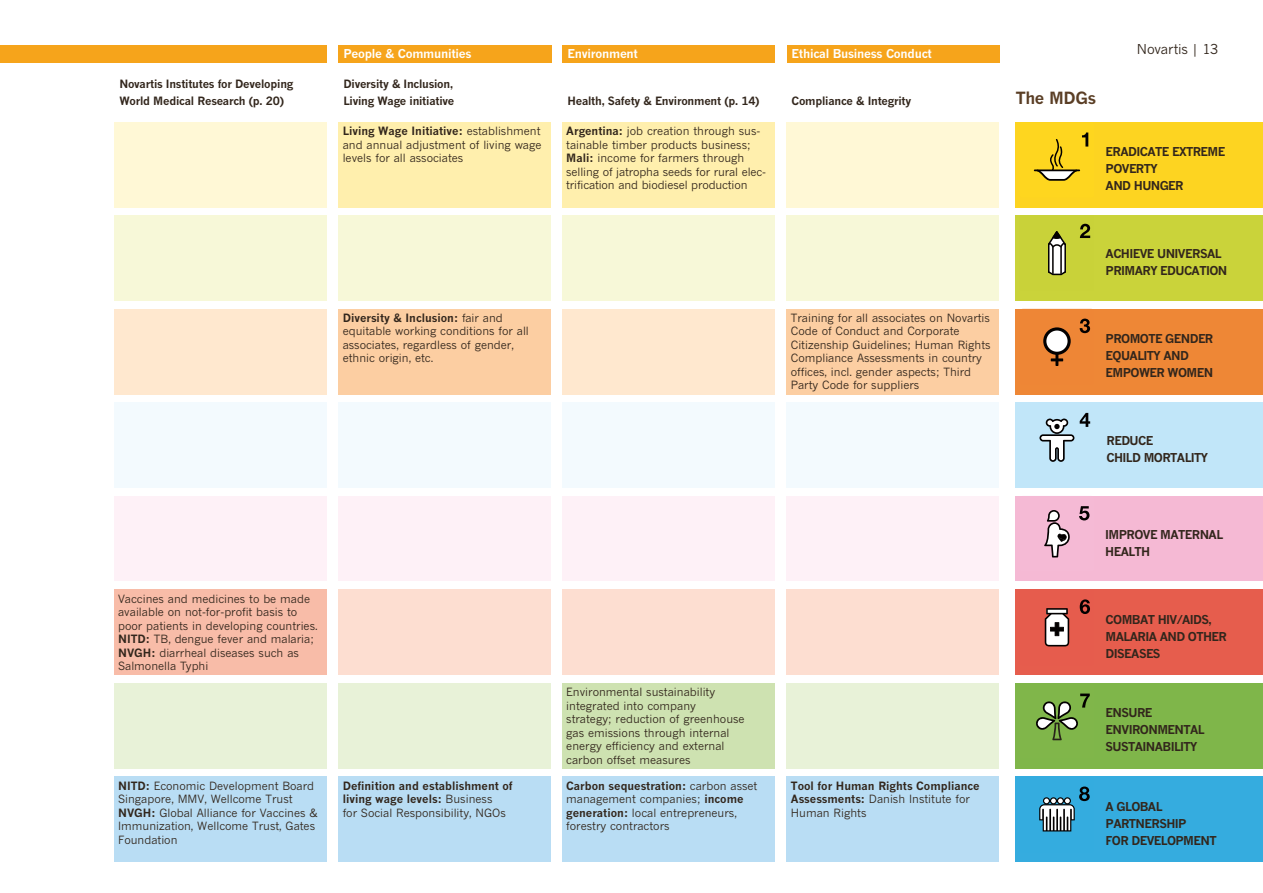
<style>
.page{position:relative;width:1263px;height:893px;background:#fff}
.page>*{position:absolute;margin:0;border:0;box-sizing:border-box;transform-origin:0 0}
.t1{font:700 16.5px "News Gothic";letter-spacing:-.02em;color:#5a3e25}
.t2{font:13.5px "News Gothic";letter-spacing:-.015em;color:#32261c}
.t3{font:700 12px/17px "News Gothic";letter-spacing:-.05em;color:#32261c}
.t4{font:700 12px "News Gothic";letter-spacing:-.02em;color:#fff}
.t5{font:11.25px/13.5px "News Gothic";color:#32261c}
.t6{font:700 11.25px/13.5px "News Gothic";color:#32261c}
.t7{font:700 11.25px/17px "News Gothic";letter-spacing:-.02em;color:#32261c}
.s1{font-weight:700}
.s2{font-weight:400}
</style>
<div class="page">
<div style="left:0;top:45px;width:327px;height:18px;background:#f6a41b"></div>
<div style="left:338px;top:45px;width:213px;height:18px;background:#f6a41b"></div>
<div style="left:562px;top:45px;width:213px;height:18px;background:#f6a41b"></div>
<div style="left:787px;top:45px;width:212px;height:18px;background:#f6a41b"></div>
<div style="left:114px;top:122px;width:212px;height:85px;background:#fff8d6"></div>
<div style="left:114px;top:215px;width:212px;height:86px;background:#f7f8d8"></div>
<div style="left:114px;top:309px;width:212px;height:85px;background:#ffe8cf"></div>
<div style="left:114px;top:402px;width:212px;height:86px;background:#f3fafe"></div>
<div style="left:114px;top:496px;width:212px;height:84px;background:#fef1f7"></div>
<div style="left:114px;top:683px;width:212px;height:85px;background:#e8f2d8"></div>
<div style="left:114px;top:777px;width:212px;height:85px;background:#b9ddf4"></div>
<div style="left:562px;top:122px;width:213px;height:85px;background:#ffefad"></div>
<div style="left:338px;top:122px;width:213px;height:85px;background:#ffefad"></div>
<div style="left:562px;top:215px;width:213px;height:86px;background:#f7f8d8"></div>
<div style="left:562px;top:402px;width:213px;height:86px;background:#f3fafe"></div>
<div style="left:338px;top:402px;width:213px;height:86px;background:#f3fafe"></div>
<div style="left:562px;top:496px;width:213px;height:84px;background:#fef1f7"></div>
<div style="left:338px;top:496px;width:213px;height:84px;background:#fef1f7"></div>
<div style="left:562px;top:589px;width:213px;height:86px;background:#fdded1"></div>
<div style="left:338px;top:589px;width:213px;height:86px;background:#fdded1"></div>
<div style="left:562px;top:777px;width:213px;height:85px;background:#b9ddf4"></div>
<div style="left:562px;top:683px;width:213px;height:86px;background:#cee2b1"></div>
<div style="left:338px;top:215px;width:213px;height:86px;background:#f7f8d8"></div>
<div style="left:114px;top:589px;width:212px;height:86px;background:#f8bca8"></div>
<div style="left:338px;top:683px;width:213px;height:85px;background:#e8f2d8"></div>
<div style="left:338px;top:777px;width:213px;height:85px;background:#b9ddf4"></div>
<div style="left:787px;top:122px;width:212px;height:85px;background:#fff8d6"></div>
<div style="left:787px;top:215px;width:212px;height:86px;background:#f7f8d8"></div>
<div style="left:787px;top:309px;width:212px;height:85px;background:#fccea2"></div>
<div style="left:562px;top:309px;width:213px;height:85px;background:#ffe8cf"></div>
<div style="left:338px;top:309px;width:213px;height:85px;background:#fccea2"></div>
<div style="left:787px;top:402px;width:212px;height:86px;background:#f3fafe"></div>
<div style="left:787px;top:496px;width:212px;height:84px;background:#fef1f7"></div>
<div style="left:787px;top:589px;width:212px;height:86px;background:#fdded1"></div>
<div style="left:787px;top:683px;width:212px;height:85px;background:#e8f2d8"></div>
<div style="left:787px;top:777px;width:212px;height:85px;background:#b9ddf4"></div>
<div style="left:1016px;top:122px;width:247px;height:85px;background:#fdd421"></div>
<div style="left:1016px;top:215px;width:247px;height:86px;background:#cad33a"></div>
<div style="left:1016px;top:309px;width:247px;height:85px;background:#ee8736"></div>
<div style="left:1016px;top:402px;width:247px;height:86px;background:#c1e6f9"></div>
<div style="left:1016px;top:496px;width:247px;height:84px;background:#f5b9d4"></div>
<div style="left:1016px;top:589px;width:247px;height:86px;background:#e65d4d"></div>
<div style="left:1016px;top:683px;width:247px;height:85px;background:#7fb64a"></div>
<div style="left:1016px;top:777px;width:247px;height:85px;background:#35acdf"></div>
<svg style="left:1033px;top:132px;width:56px;height:49px"></svg>
<hr style="left:1034px;top:169px;width:46px;height:2px;background:#030000">
<svg style="left:1048px;top:223px;width:43px;height:53px"></svg>
<hr style="left:1060px;top:246px;width:2px;height:29px;background:#030000">
<hr style="left:1052px;top:246px;width:2px;height:29px;background:#030000">
<svg style="left:1043px;top:318px;width:48px;height:48px"></svg>
<svg style="left:1039px;top:412px;width:52px;height:50px"></svg>
<svg style="left:1044px;top:506px;width:46px;height:52px"></svg>
<svg style="left:1044px;top:599px;width:46px;height:48px"></svg>
<svg style="left:1036px;top:693px;width:54px;height:48px"></svg>
<svg style="left:1039px;top:786px;width:51px;height:46px"></svg>
<p class="t4" style="left:343px;top:47px;width:130px">People &amp; Communities</p>
<p class="t4" style="left:567px;top:47px;width:72px">Environment</p>
<p class="t4" style="left:791px;top:47px;width:142px">Ethical Business Conduct</p>
<p class="t7" style="left:119px;top:75px;width:175px">Novartis Institutes for Developing<br>World Medical Research (p. 20)</p>
<p class="t7" style="left:343px;top:75px;width:112px">Diversity &amp; Inclusion,<br>Living Wage initiative</p>
<p class="t5" style="left:343px;top:124px;width:200px;text-align:justify"><span class="s1">Living Wage Initiative:</span> establishment and annual adjustment of living wage levels for all associates</p>
<p class="t7" style="left:567px;top:92px;width:194px">Health, Safety &amp; Environment (p. 14)</p>
<p class="t7" style="left:791px;top:92px;width:121px">Compliance &amp; Integrity</p>
<p class="t5" style="left:566px;top:124px;width:201px"><span class="s1">Argentina:</span> job creation through sus&shy;tainable timber products business; <span class="s1">Mali:</span> income for farmers through selling of jatropha seeds for rural elec&shy;trification and biodiesel production</p>
<p class="t5" style="left:343px;top:311px;width:188px"><span class="s1">Diversity &amp; Inclusion:</span> fair and equitable working conditions for all associates, regardless of gender, ethnic origin, etc.</p>
<p class="t5" style="left:791px;top:311px;width:201px">Training for all associates on Novartis Code of Conduct and Corporate Citizenship Guidelines; Human Rights Compliance Assessments in country offices, incl. gender aspects; Third Party Code for suppliers</p>
<h1 class="t1" style="left:1016px;top:88px;width:82px">The MDGs</h1>
<p class="t2" style="left:1137px;top:41px;width:83px">Novartis | 13</p>
<p class="t3" style="left:1106px;top:143px;width:15px">Eradicate</p>
<p class="t3" style="left:1172px;top:143px;width:23px">extreme</p>
<p class="t3" style="left:1106px;top:160px;width:25px">Povert</p>
<p class="t3" style="left:1150px;top:160px;width:9px">y</p>
<p class="t3" style="left:1106px;top:177px;width:10px">and</p>
<p class="t3" style="left:1134px;top:177px;width:10px">hunger</p>
<p class="t3" style="left:1106px;top:245px;width:16px">Achieve</p>
<p class="t3" style="left:1157px;top:245px;width:9px">universa</p>
<p class="t3" style="left:1215px;top:245px;width:8px">l</p>
<p class="t3" style="left:1106px;top:262px;width:9px">primar</p>
<p class="t3" style="left:1150px;top:262px;width:18px">y educati</p>
<p class="t3" style="left:1209px;top:262px;width:17px">on</p>
<p class="t3" style="left:1106px;top:330px;width:69px">Promote gender equality and emp</p>
<p class="t3" style="left:1130px;top:364px;width:66px">ower women</p>
<p class="t3" style="left:1106px;top:432px;width:65px">Reduce<br>chi ld morta</p>
<p class="t3" style="left:1185px;top:449px;width:25px">lity</p>
<p class="t5" style="left:118px;top:592px;width:201px">Vaccines and medicines to be made available on not-for-profit basis to poor patients in developing countries.<br><span class="s1">NITD:</span> TB, dengue fever and malaria;<br><span class="s1">NVGH:</span> diarrheal diseases such as<br>Salmonella Typhi</p>
<p class="t5" style="left:118px;top:779px;width:201px"><span class="s1">NITD:</span> Economic Development Board<br>Singapore, MMV, Wellcome Trust<br><span class="s1">NVGH:</span> Global Alliance for Vaccines &amp;<br>Immunization, Wellcome Trust, Gates<br>Foundation</p>
<p class="t6" style="left:343px;top:779px;width:171px">Definition and establishment of living wage levels: <span class="s2">Business<br>for Social Responsibility, NGOs</span></p>
<p class="t5" style="left:566px;top:685px;width:180px">Environmental sustainability integrated into company<br>strategy; reduction of greenhouse gas emissions through internal energy efficiency and external carbon offset measures</p>
<p class="t5" style="left:566px;top:779px;width:193px"><span class="s1">Carbon sequestration:</span> carbon asset management companies; <span class="s1">income generation:</span> local entrepreneurs, forestry contractors</p>
<p class="t6" style="left:791px;top:779px;width:190px">Tool for Human Rights Compliance<br>Assessments: <span class="s2">Danish Institute for<br>Human Rights</span></p>
<p class="t3" style="left:1105px;top:526px;width:13px">Impr</p>
<p class="t3" style="left:1134px;top:526px;width:35px">ove materna</p>
<p class="t3" style="left:1216px;top:526px;width:8px">l</p>
<p class="t3" style="left:1105px;top:543px;width:9px">hea</p>
<p class="t3" style="left:1128px;top:543px;width:15px">lth</p>
<p class="t3" style="left:1105px;top:611px;width:108px">Com bat HIV/AIDS, ma laria</p>
<p class="t3" style="left:1160px;top:628px;width:10px">and</p>
<p class="t3" style="left:1188px;top:628px;width:17px">other</p>
<p class="t3" style="left:1105px;top:645px;width:8px">diseases</p>
<p class="t3" style="left:1105px;top:704px;width:16px">Ensure envir</p>
<p class="t3" style="left:1140px;top:721px;width:18px">onmenta</p>
<p class="t3" style="left:1198px;top:721px;width:8px">l</p>
<p class="t3" style="left:1105px;top:738px;width:9px">sustaina</p>
<p class="t3" style="left:1162px;top:738px;width:36px">bility</p>
<p class="t3" style="left:1105px;top:798px;width:58px">A Global partnership<br>for deve</p>
<p class="t3" style="left:1161px;top:832px;width:24px">lopment</p>
</div>
